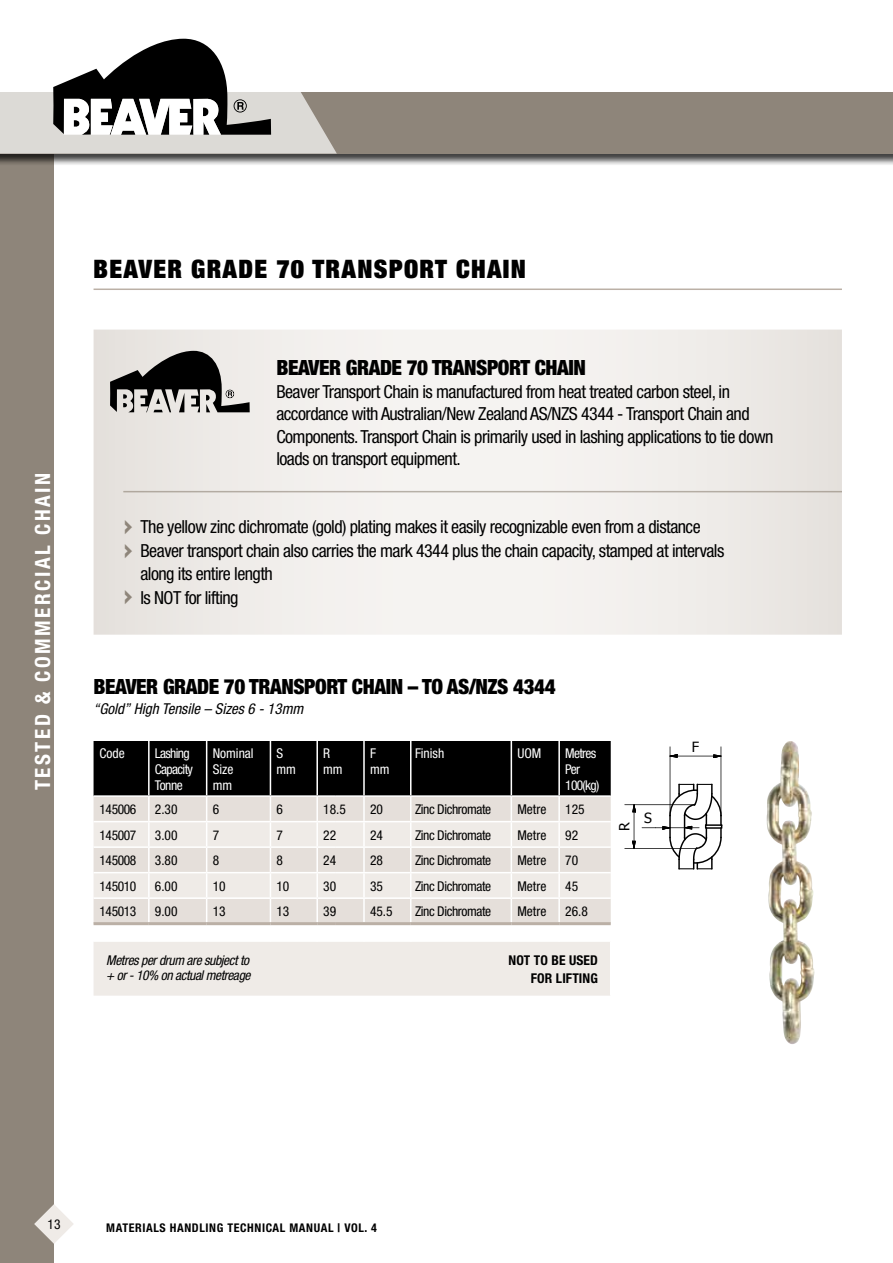
<style>
.page{position:relative;width:893px;height:1263px;background:#fff}
.page>*{position:absolute;margin:0;border:0;box-sizing:border-box;transform-origin:0 0}
.t1{font:900 expanded 25.5px "Helvetica Neue";letter-spacing:.05em;color:#000}
.t2{font:900 condensed 21px "Helvetica Neue";letter-spacing:-.02em;color:#000}
.t3{font:700 condensed 21px "Helvetica Neue";letter-spacing:.12em;color:#fff}
.t4{font:condensed 18px/22.5px "Helvetica Neue";letter-spacing:-.03em;color:#000}
.t5{font:italic condensed 15px "Helvetica Neue";color:#000}
.t6{font:14.1px "Tahoma";color:#000}
.t7{font:condensed 13.5px "Helvetica Neue";letter-spacing:-.03em;color:#000}
.t8{font:italic condensed 13.5px/15px "Helvetica Neue";letter-spacing:-.03em;color:#000}
.t9{font:condensed 13.5px/16.2px "Helvetica Neue";letter-spacing:-.05em;color:#fff}
.t10{font:condensed 13.5px/16.2px "Helvetica Neue";letter-spacing:-.03em;color:#fff}
.t11{font:700 condensed 13.5px/18px "Helvetica Neue";letter-spacing:.01em;color:#000;text-align:right}
.t12{font:condensed 13.5px/16.2px "Helvetica Neue";color:#fff}
.t13{font:700 condensed 12px "Helvetica Neue";letter-spacing:.05em;color:#000}
.s1{font-family:"DIN";font-weight:700;font-stretch:normal;font-size:28.5px;color:#8e857a}
</style>
<div class="page">
<div style="left:0;top:154px;width:54px;height:1109px;background:#8e857a"></div>
<div style="left:0;top:92px;width:893px;height:74px;background:#000;opacity:.75"></div>
<div style="left:0;top:92px;width:893px;height:62px;background:#8e857a"></div>
<svg style="left:0;top:38px;width:337px;height:116px;fill:#dcdad6"></svg>
<svg style="left:53px;top:39px;width:218px;height:96px"></svg>
<svg style="left:34px;top:1204px;width:39px;height:40px"></svg>
<svg style="left:94px;top:330px;width:748px;height:305px"></svg>
<hr style="left:94px;top:288px;width:748px;height:2px;background:#bbb0a6">
<div style="left:94px;top:942px;width:516px;height:54px;background:#efebe7"></div>
<svg style="left:94px;top:741px;width:517px;height:185px;background:#a6a29f"></svg>
<hr style="left:335px;top:897px;width:29px;height:2px;background:#fff">
<hr style="left:364px;top:897px;width:47px;height:2px;background:#fff">
<hr style="left:411px;top:897px;width:100px;height:2px;background:#fff">
<hr style="left:511px;top:897px;width:48px;height:2px;background:#fff">
<hr style="left:559px;top:897px;width:52px;height:2px;background:#fff">
<img style="left:767px;top:741px;width:48px;height:303px">
<svg style="left:624px;top:746px;width:98px;height:123px"></svg>
<hr style="left:123px;top:491px;width:719px;height:1px;background:#8e857a">
<svg style="left:110px;top:351px;width:140px;height:61px;background:#807e7c"></svg>
<p class="t3" style="left:30px;top:790px;width:319px;rotate:-90deg">TESTED &amp; COMMERCIAL CHAIN</p>
<h1 class="t1" style="left:94px;top:252px;width:434px">BEAVER GRADE 70 TRANSPORT CHAIN</h1>
<p class="t2" style="left:276px;top:355px;width:311px">BEAVER GRADE 70 TRANSPORT CHAIN</p>
<p class="t4" style="left:276px;top:380px;width:499px">Beaver Transport Chain is manufactured from heat treated carbon steel, in accordance with Australian/New Zealand AS/NZS 4344 - Transport Chain and Components. Transport Chain is primarily used in lashing applications to tie down loads on transport equipment.</p>
<p class="t4" style="left:123px;top:515px;width:579px"><span class="s1">›</span> The yellow zinc dichromate (gold) plating makes it easily recognizable even from a distance</p>
<p class="t4" style="left:123px;top:539px;width:602px"><span class="s1">›</span> Beaver transport chain also carries the mark 4344 plus the chain capacity, stamped at intervals</p>
<p class="t4" style="left:140px;top:562px;width:134px">along its entire length</p>
<p class="t4" style="left:123px;top:586px;width:117px"><span class="s1">›</span> Is NOT for lifting</p>
<p class="t2" style="left:94px;top:674px;width:464px">BEAVER GRADE 70 TRANSPORT CHAIN – TO AS/NZS 4344</p>
<p class="t5" style="left:94px;top:700px;width:211px">‘‘Gold’’ High Tensile – Sizes 6 - 13mm</p>
<p class="t10" style="left:100px;top:745px;width:27px">Code</p>
<p class="t9" style="left:155px;top:745px;width:40px">Lashing<br>Capacity<br>Tonne</p>
<p class="t12" style="left:213px;top:745px;width:42px">Nominal<br>Size mm</p>
<p class="t10" style="left:276px;top:745px;width:21px">S mm</p>
<p class="t10" style="left:323px;top:745px;width:21px">R mm</p>
<p class="t10" style="left:370px;top:745px;width:21px">F mm</p>
<p class="t10" style="left:415px;top:745px;width:31px">Finish</p>
<p class="t10" style="left:517px;top:745px;width:26px">UOM</p>
<p class="t9" style="left:565px;top:745px;width:36px">Metres<br>Per<br>100(kg)</p>
<p class="t7" style="left:100px;top:802px;width:38px">145006</p>
<p class="t7" style="left:155px;top:802px;width:24px">2.30</p>
<p class="t7" style="left:213px;top:802px;width:8px">6</p>
<p class="t7" style="left:276px;top:802px;width:8px">6</p>
<p class="t7" style="left:323px;top:802px;width:24px">18.5</p>
<p class="t7" style="left:370px;top:802px;width:14px">20</p>
<p class="t7" style="left:415px;top:802px;width:78px">Zinc Dichromate</p>
<p class="t7" style="left:517px;top:802px;width:30px">Metre</p>
<p class="t7" style="left:565px;top:802px;width:21px">125</p>
<p class="t7" style="left:100px;top:827px;width:38px">145007</p>
<p class="t7" style="left:155px;top:827px;width:24px">3.00</p>
<p class="t7" style="left:213px;top:827px;width:8px">7</p>
<p class="t7" style="left:276px;top:827px;width:8px">7</p>
<p class="t7" style="left:323px;top:827px;width:14px">22</p>
<p class="t7" style="left:370px;top:827px;width:14px">24</p>
<p class="t7" style="left:415px;top:827px;width:78px">Zinc Dichromate</p>
<p class="t7" style="left:517px;top:827px;width:30px">Metre</p>
<p class="t7" style="left:565px;top:827px;width:14px">92</p>
<p class="t7" style="left:100px;top:853px;width:38px">145008</p>
<p class="t7" style="left:155px;top:853px;width:24px">3.80</p>
<p class="t7" style="left:213px;top:853px;width:8px">8</p>
<p class="t7" style="left:276px;top:853px;width:8px">8</p>
<p class="t7" style="left:323px;top:853px;width:14px">24</p>
<p class="t7" style="left:370px;top:853px;width:14px">28</p>
<p class="t7" style="left:415px;top:853px;width:78px">Zinc Dichromate</p>
<p class="t7" style="left:517px;top:853px;width:30px">Metre</p>
<p class="t7" style="left:565px;top:853px;width:14px">70</p>
<p class="t7" style="left:100px;top:878px;width:38px">145010</p>
<p class="t7" style="left:155px;top:878px;width:24px">6.00</p>
<p class="t7" style="left:213px;top:878px;width:14px">10</p>
<p class="t7" style="left:276px;top:878px;width:14px">10</p>
<p class="t7" style="left:323px;top:878px;width:14px">30</p>
<p class="t7" style="left:370px;top:878px;width:14px">35</p>
<p class="t7" style="left:415px;top:878px;width:78px">Zinc Dichromate</p>
<p class="t7" style="left:517px;top:878px;width:30px">Metre</p>
<p class="t7" style="left:565px;top:878px;width:14px">45</p>
<p class="t7" style="left:100px;top:904px;width:38px">145013</p>
<p class="t7" style="left:155px;top:904px;width:24px">9.00</p>
<p class="t7" style="left:213px;top:904px;width:14px">13</p>
<p class="t7" style="left:276px;top:904px;width:14px">13</p>
<p class="t7" style="left:323px;top:904px;width:14px">39</p>
<p class="t7" style="left:370px;top:904px;width:24px">45.5</p>
<p class="t7" style="left:415px;top:904px;width:78px">Zinc Dichromate</p>
<p class="t7" style="left:517px;top:904px;width:30px">Metre</p>
<p class="t7" style="left:565px;top:904px;width:24px">26.8</p>
<p class="t8" style="left:106px;top:953px;width:146px">Metres per drum are subject to + or - 10% on actual metreage</p>
<p class="t11" style="left:509px;top:951px;width:91px">NOT TO BE USED<br>FOR LIFTING</p>
<p class="t6" style="left:615px;top:831px;width:10px;rotate:-90deg">R</p>
<p class="t6" style="left:644px;top:808px;width:9px">S</p>
<p class="t6" style="left:692px;top:737px;width:9px">F</p>
<p class="t7" style="left:48px;top:1216px;width:14px">13</p>
<p class="t13" style="left:106px;top:1220px;width:272px">MATERIALS HANDLING TECHNICAL MANUAL | VOL. 4</p>
</div>
